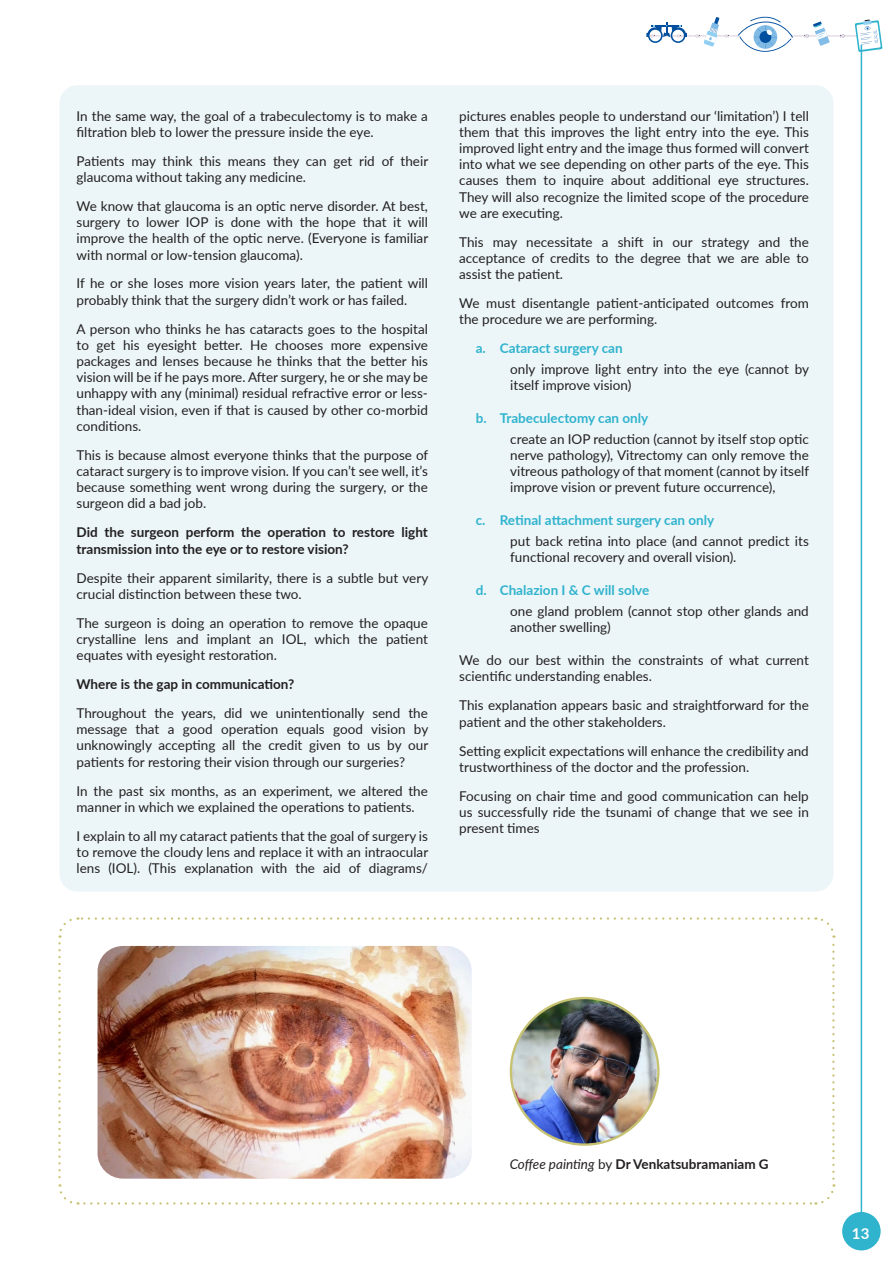
<style>
.page{position:relative;width:893px;height:1263px;background:#fff}
.page>*{position:absolute;margin:0;border:0;box-sizing:border-box;transform-origin:0 0}
.t1{font:700 15px "Lato";color:#fff}
.Bullet{font:13.5px/16.2px "Lato";color:#231f20}
.Body{font:700 13.5px/16.2px "Lato";color:#231f20}
.t2{font:700 13.5px "Lato";color:#30b3cd}
.s1{font-weight:400;font-style:italic}
.s2{font-weight:400}
</style>
<div class="page">
<div style="left:842px;top:1212px;width:39px;height:38px;background:#30b3cd;border-radius:50%"></div>
<svg style="left:646px;top:16px;width:236px;height:48px"></svg>
<hr style="left:861px;top:45px;width:1px;height:1171px;background:#30b3cd">
<div style="left:60px;top:85px;width:773px;height:806px;background:#ecf6f9;border-radius:18px"></div>
<svg style="left:58px;top:917px;width:778px;height:288px"></svg>
<img style="left:98px;top:946px;width:374px;height:233px">
<img style="left:511px;top:998px;width:146px;height:146px">
<p class="Bullet" style="left:77px;top:107px;width:353px">In the same way, the goal of a trabeculectomy is to make a filtration bleb to lower the pressure inside the eye.</p>
<p class="Bullet" style="left:77px;top:152px;width:353px">Patients may think this means they can get rid of their glaucoma without taking any medicine.</p>
<p class="Bullet" style="left:77px;top:197px;width:353px;text-align:justify">We know that glaucoma is an optic nerve disorder. At best, surgery to lower IOP is done with the hope that it will improve the health of the optic nerve. (Everyone is familiar with normal or low-tension glaucoma).</p>
<p class="Bullet" style="left:77px;top:275px;width:353px">If he or she loses more vision years later, the patient will probably think that the surgery didn’t work or has failed.</p>
<p class="Bullet" style="left:77px;top:320px;width:353px;text-align:justify">A person who thinks he has cataracts goes to the hospital to get his eyesight better. He chooses more expensive packages and lenses because he thinks that the better his vision will be if he pays more. After surgery, he or she may be unhappy with any (minimal) residual refractive error or less&shy;than-ideal vision, even if that is caused by other co-morbid conditions.</p>
<p class="Bullet" style="left:77px;top:446px;width:353px;text-align:justify">This is because almost everyone thinks that the purpose of cataract surgery is to improve vision. If you can’t see well, it’s because something went wrong during the surgery, or the surgeon did a bad job.</p>
<p class="Body" style="left:77px;top:524px;width:353px">Did the surgeon perform the operation to restore light transmission into the eye or to restore vision?</p>
<p class="Bullet" style="left:77px;top:569px;width:353px">Despite their apparent similarity, there is a subtle but very crucial distinction between these two.</p>
<p class="Bullet" style="left:77px;top:614px;width:353px;text-align:justify">The surgeon is doing an operation to remove the opaque crystalline lens and implant an IOL, which the patient equates with eyesight restoration.</p>
<p class="Body" style="left:77px;top:675px;width:219px">Where is the gap in communication?</p>
<p class="Bullet" style="left:77px;top:704px;width:353px;text-align:justify">Throughout the years, did we unintentionally send the message that a good operation equals good vision by unknowingly accepting all the credit given to us by our patients for restoring their vision through our surgeries?</p>
<p class="Bullet" style="left:77px;top:782px;width:353px">In the past six months, as an experiment, we altered the manner in which we explained the operations to patients.</p>
<p class="Bullet" style="left:77px;top:827px;width:353px;text-align:justify">I explain to all my cataract patients that the goal of surgery is to remove the cloudy lens and replace it with an intraocular lens (IOL). (This explanation with the aid of diagrams/</p>
<p class="Bullet" style="left:459px;top:107px;width:351px;text-align:justify">pictures enables people to understand our ‘limitation’) I tell them that this improves the light entry into the eye. This improved light entry and the image thus formed will convert into what we see depending on other parts of the eye. This causes them to inquire about additional eye structures.<br>They will also recognize the limited scope of the procedure we are executing.</p>
<p class="Bullet" style="left:459px;top:233px;width:351px;text-align:justify">This may necessitate a shift in our strategy and the acceptance of credits to the degree that we are able to assist the patient.</p>
<p class="Bullet" style="left:459px;top:295px;width:351px">We must disentangle patient-anticipated outcomes from the procedure we are performing.</p>
<p class="t2" style="left:476px;top:338px;width:148px">a. Cataract surgery can</p>
<p class="Bullet" style="left:510px;top:360px;width:300px">only improve light entry into the eye (cannot by itself improve vision)</p>
<p class="t2" style="left:476px;top:408px;width:174px">b. Trabeculectomy can only</p>
<p class="Bullet" style="left:510px;top:430px;width:300px;text-align:justify">create an IOP reduction (cannot by itself stop optic nerve pathology), Vitrectomy can only remove the vitreous pathology of that moment (cannot by itself improve vision or prevent future occurrence),</p>
<p class="t2" style="left:476px;top:511px;width:240px">c. Retinal attachment surgery can only</p>
<p class="Bullet" style="left:510px;top:532px;width:300px">put back retina into place (and cannot predict its functional recovery and overall vision).</p>
<p class="t2" style="left:476px;top:580px;width:175px">d. Chalazion I &amp; C will solve</p>
<p class="Bullet" style="left:510px;top:602px;width:300px">one gland problem (cannot stop other glands and another swelling)</p>
<p class="Bullet" style="left:459px;top:652px;width:351px">We do our best within the constraints of what current scientific understanding enables.</p>
<p class="Bullet" style="left:459px;top:697px;width:351px">This explanation appears basic and straightforward for the patient and the other stakeholders.</p>
<p class="Bullet" style="left:459px;top:742px;width:351px">Setting explicit expectations will enhance the credibility and trustworthiness of the doctor and the profession.</p>
<p class="Bullet" style="left:459px;top:787px;width:351px;text-align:justify">Focusing on chair time and good communication can help us successfully ride the tsunami of change that we see in present times</p>
<p class="Body" style="left:510px;top:1156px;width:261px"><span class="s1">Coffee painting</span> <span class="s2">by</span> Dr Venkatsubramaniam G</p>
<p class="t1" style="left:852px;top:1222px;width:19px">13</p>
</div>
